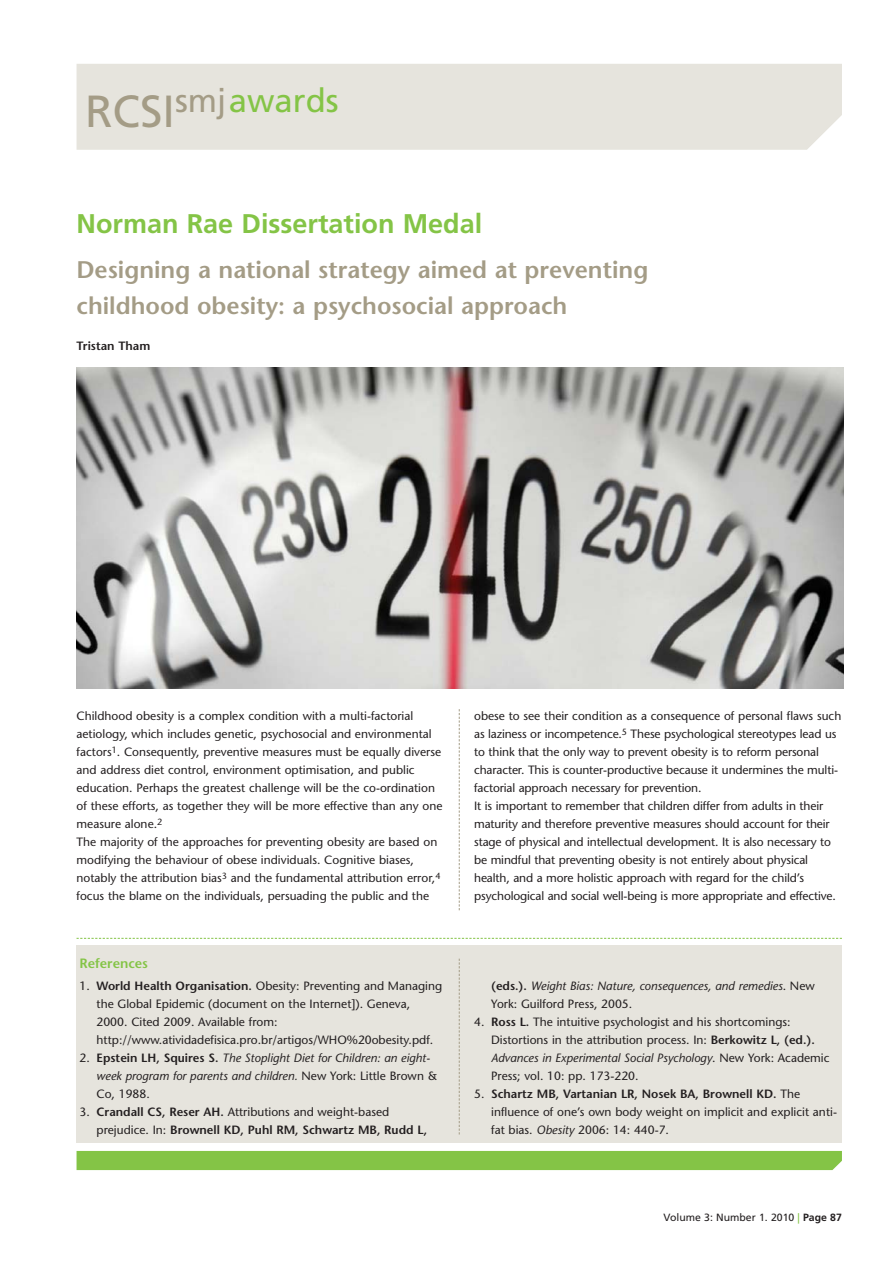
<style>
.page{position:relative;width:893px;height:1263px;background:#fff}
.page>*{position:absolute;margin:0;border:0;box-sizing:border-box;transform-origin:0 0}
.t1{font:33px "Frutiger";color:#84c446}
.t2{font:700 27px "Frutiger";color:#84c446}
.t3{font:600 24px/36px "Stone Sans";color:#a49c86}
.t4{font:600 13.5px "Stone Sans";color:#84c446}
.t5{font:12px/18px "Stone Sans";color:#231f20}
.t6{font:italic 12px/18px "Stone Sans";color:#231f20}
.t7{font:600 12px/18px "Stone Sans";color:#231f20}
.t8{font:10.5px "Frutiger";color:#231f20}
.s1{font-size:45px;color:#a49c86}
.s2{color:#a49c86}
.s3{font-weight:600}
.s4{font-style:normal}
.s5{font-weight:600;font-style:normal}
.s6{font-weight:400}
.s7{font-style:italic}
.s8{color:#84c446}
.s9{font-weight:700}
</style>
<div class="page">
<div style="left:77px;top:64px;width:765px;height:86px;background:#e6e4dd"></div>
<svg style="left:459px;top:709px;width:1px;height:201px"></svg>
<div style="left:77px;top:1151px;width:765px;height:19px;background:#84c446"></div>
<div style="left:77px;top:945px;width:765px;height:197px;background:#e6e4dd"></div>
<svg style="left:459px;top:959px;width:1px;height:175px"></svg>
<svg style="left:77px;top:938px;width:765px;height:1px"></svg>
<img style="left:77px;top:368px;width:766px;height:321px">
<h1 class="t1" style="left:85px;top:87px;width:255px"><span class="s1">RCSI</span><span class="s2">smj</span>awards</h1>
<h2 class="t2" style="left:77px;top:213px;width:407px">Norman Rae Dissertation Medal</h2>
<h3 class="t3" style="left:77px;top:254px;width:573px">Designing a national strategy aimed at preventing childhood obesity: a psychosocial approach</h3>
<p class="t7" style="left:77px;top:338px;width:75px">Tristan Tham</p>
<p class="t5" style="left:77px;top:708px;width:367px">Childhood obesity is a complex condition with a multi-factorial aetiology, which includes genetic, psychosocial and environmental factors<sup>1</sup>. Consequently, preventive measures must be equally diverse and address diet control, environment optimisation, and public education. Perhaps the greatest challenge will be the co-ordination of these efforts, as together they will be more effective than any one measure alone.<sup>2<br></sup>The majority of the approaches for preventing obesity are based on modifying the behaviour of obese individuals. Cognitive biases, notably the attribution bias<sup>3</sup> and the fundamental attribution error,<sup>4 </sup>focus the blame on the individuals, persuading the public and the</p>
<p class="t5" style="left:474px;top:708px;width:369px">obese to see their condition as a consequence of personal flaws such as laziness or incompetence.<sup>5</sup> These psychological stereotypes lead us to think that the only way to prevent obesity is to reform personal character. This is counter-productive because it undermines the multi&shy;factorial approach necessary for prevention.<br>It is important to remember that children differ from adults in their maturity and therefore preventive measures should account for their stage of physical and intellectual development. It is also necessary to be mindful that preventing obesity is not entirely about physical health, and a more holistic approach with regard for the child’s psychological and social well-being is more appropriate and effective.</p>
<p class="t4" style="left:80px;top:958px;width:70px">References</p>
<p class="t5" style="left:97px;top:978px;width:347px;text-indent:-17px">1. <span class="s3">World Health Organisation.</span> Obesity: Preventing and Managing the Global Epidemic (document on the Internet]). Geneva, 2000. Cited 2009. Available from: http://www.atividadefisica.pro.br/artigos/WHO%20obesity.pdf.</p>
<p class="t6" style="left:97px;top:1050px;width:343px;text-indent:-17px"><span class="s4">2.</span> <span class="s5">Epstein LH, Squires S.</span> The Stoplight Diet for Children: an eight&shy;week program for parents and children. <span class="s4">New York: Little Brown &amp;<br>Co, 1988.</span></p>
<p class="t7" style="left:97px;top:1104px;width:332px;text-indent:-17px"><span class="s6">3.</span> Crandall CS, Reser AH. <span class="s6">Attributions and weight-based prejudice. In:</span> Brownell KD, Puhl RM, Schwartz MB, Rudd L,</p>
<p class="t6" style="left:491px;top:978px;width:325px"><span class="s5">(eds.).</span> Weight Bias: Nature, consequences, and remedies<span class="s4">. New<br>York: Guilford Press, 2005.</span></p>
<p class="t5" style="left:491px;top:1014px;width:340px;text-indent:-17px">4. <span class="s3">Ross L.</span> The intuitive psychologist and his shortcomings:<br>Distortions in the attribution process. In: <span class="s3">Berkowitz L, (ed.).<br></span><span class="s7">Advances in Experimental Social Psychology</span>. New York: Academic Press; vol. 10: pp. 173-220.</p>
<p class="t5" style="left:491px;top:1086px;width:347px;text-indent:-17px">5. <span class="s3">Schartz MB, Vartanian LR, Nosek BA, Brownell KD.</span> The influence of one’s own body weight on implicit and explicit anti&shy;fat bias. <span class="s7">Obesity</span> 2006: 14: 440-7.</p>
<p class="t8" style="left:664px;top:1213px;width:180px">Volume 3: Number 1. 2010 <span class="s8">|</span> <span class="s9">Page 87</span></p>
</div>
